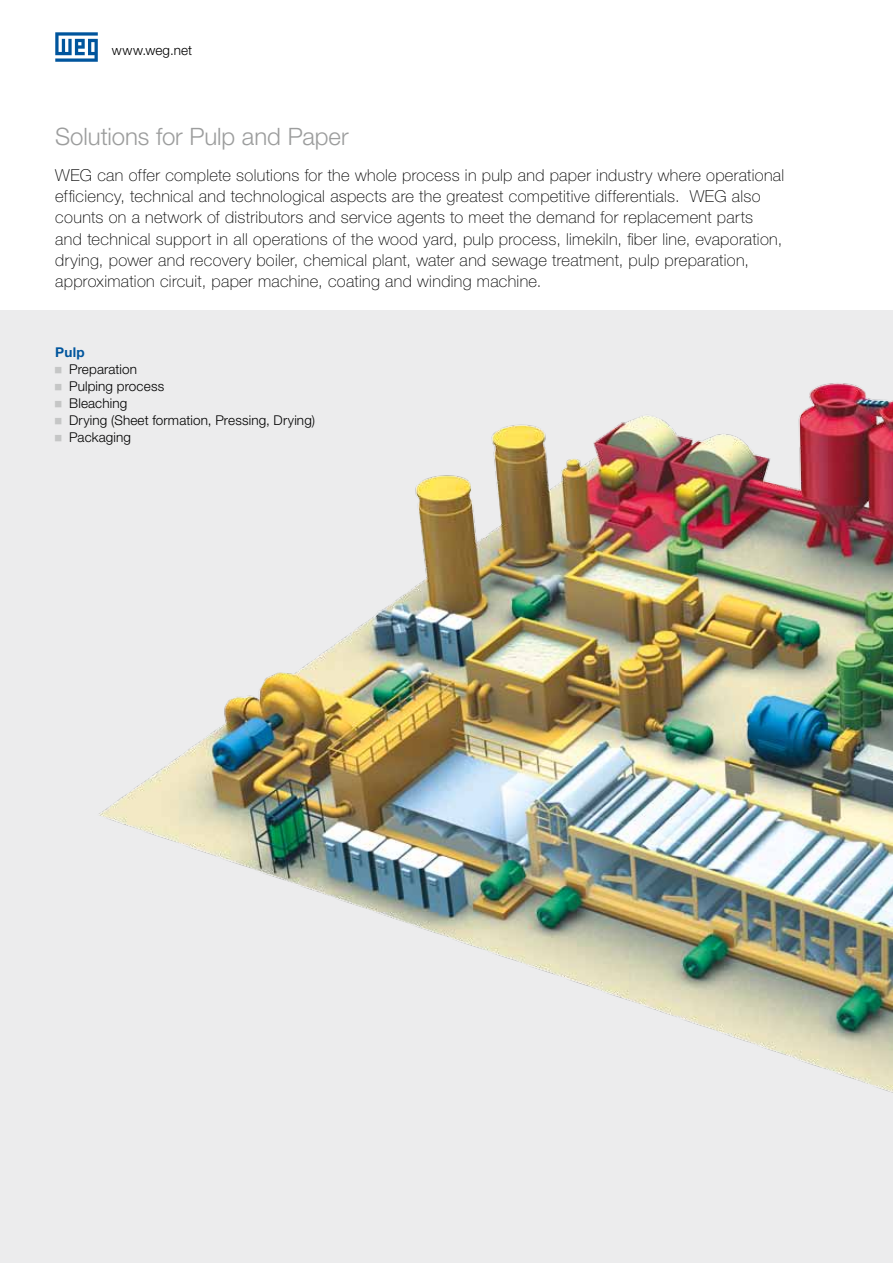
<style>
.page{position:relative;width:893px;height:1263px;background:#fff}
.page>*{position:absolute;margin:0;border:0;box-sizing:border-box;transform-origin:0 0}
.t1{font:300 24px "Helvetica Neue LT Pro";letter-spacing:-.005em;color:#9c9d9d}
.t2{font:100 16.5px/21.3px "Helvetica Neue LT Pro";letter-spacing:.02em;color:#000}
.t3{font:300 13.5px/17px "Helvetica Neue LT Pro";letter-spacing:.01em;color:#000}
.t4{font:700 13.5px "Helvetica Neue LT Pro";color:#00559d}
</style>
<div class="page">
<svg style="left:55px;top:32px;width:43px;height:30px"></svg>
<div style="left:0;top:310px;width:893px;height:953px;background:#ececed"></div>
<img style="left:99px;top:383px;width:794px;height:710px">
<p class="t3" style="left:112px;top:42px;width:82px">www.weg.net</p>
<h1 class="t1" style="left:55px;top:121px;width:295px">Solutions for Pulp and Paper</h1>
<p class="t2" style="left:55px;top:164px;width:731px">WEG can offer complete solutions for the whole process in pulp and paper industry where operational efficiency, technical and technological aspects are the greatest competitive differentials. WEG also counts on a network of distributors and service agents to meet the demand for replacement parts<br>and technical support in all operations of the wood yard, pulp process, limekiln, fiber line, evaporation, drying, power and recovery boiler, chemical plant, water and sewage treatment, pulp preparation, approximation circuit, paper machine, coating and winding machine.</p>
<p class="t4" style="left:55px;top:344px;width:31px">Pulp</p>
<p class="t3" style="left:69px;top:361px;width:247px">Preparation<br>Pulping process<br>Bleaching<br>Drying (Sheet formation, Pressing, Drying)<br>Packaging</p>
</div>
